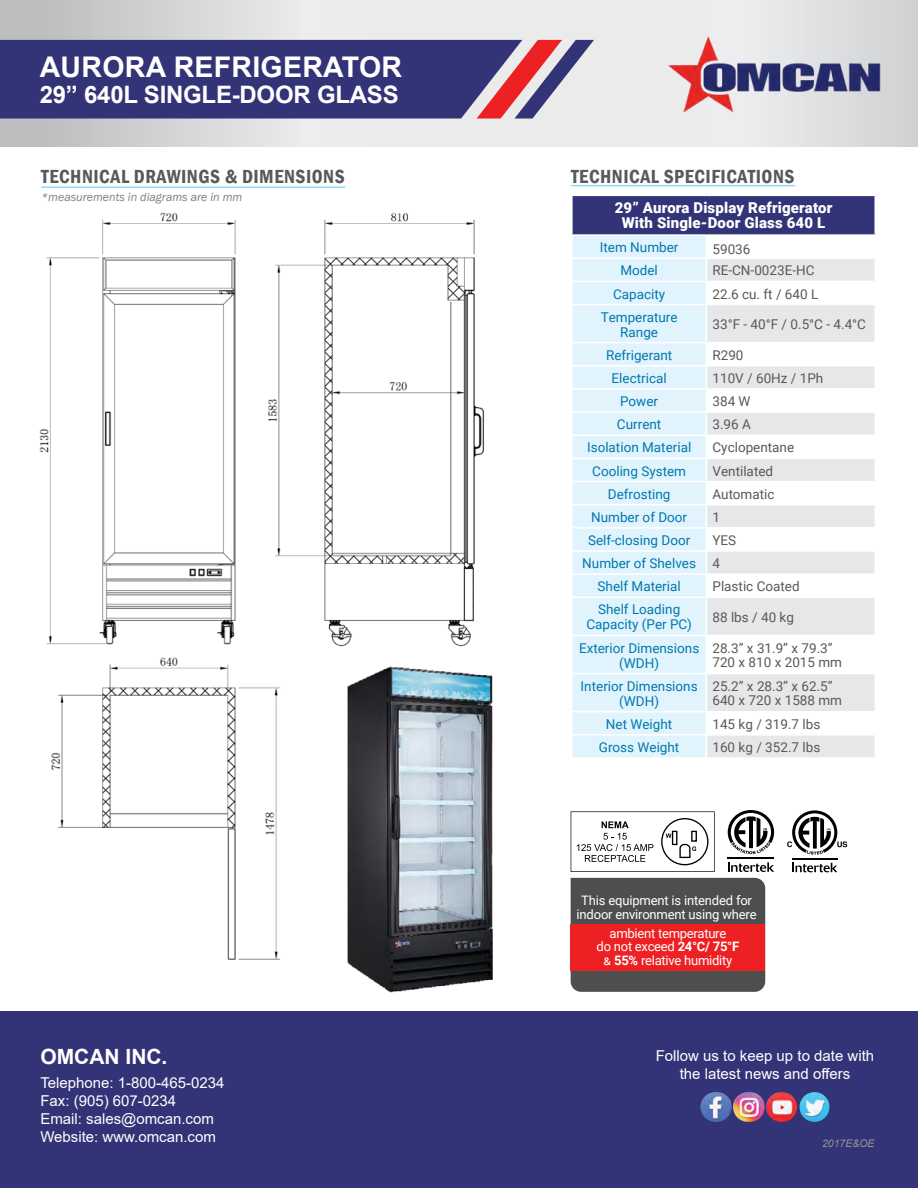
<style>
.page{position:relative;width:918px;height:1188px;background:#fff}
.page>*{position:absolute;margin:0;border:0;box-sizing:border-box;transform-origin:0 0}
.t1{font:700 28.5px "Arial";letter-spacing:.01em;color:#fff}
.t2{font:700 24px "Arial";letter-spacing:-.01em;color:#fff}
.t3{font:700 21px "Arial";color:#fff}
.t4{font:600 condensed 19.5px "Franklin Gothic";letter-spacing:.025em;color:#58595b}
.t5{font:15px/18px "Arial";color:#fff}
.t6{font:900 15px/15px "Roboto";letter-spacing:.01em;color:#fff;text-align:center}
.t7{font:13.5px/15px "Roboto";color:#0078ae;text-align:center}
.t8{font:13.5px/14.2px "Roboto";color:#58595b}
.t9{font:13.05px/13.5px "Roboto";letter-spacing:-.015em;color:#fff;text-align:center}
.t10{font:italic 12px "Franklin Gothic";color:#807e7e}
.t11{font:italic 10.5px "Arial";color:#949494}
.s1{color:#58595b}
.s2{font-weight:700}
</style>
<div class="page">
<div style="left:0;top:1012px;width:918px;height:176px;background:#337"></div>
<svg style="left:0;top:0;width:918px;height:147px;background:#dfdfe0"></svg>
<svg style="left:0;top:40px;width:594px;height:79px;background:#4c447f"></svg>
<img style="left:701px;top:1092px;width:31px;height:30px;border-radius:15px">
<img style="left:733px;top:1092px;width:32px;height:30px;border-radius:15px">
<img style="left:766px;top:1092px;width:31px;height:30px;border-radius:15px">
<img style="left:800px;top:1092px;width:29px;height:30px;border-radius:15px">
<img style="left:652px;top:17px;width:243px;height:114px">
<img style="left:39px;top:212px;width:445px;height:748px">
<div style="left:572px;top:195px;width:303px;height:40px;background:#337"></div>
<div style="left:573px;top:236px;width:133px;height:521px;background:#e1f4fd"></div>
<div style="left:707px;top:259px;width:167px;height:498px;background:#e6e7e8"></div>
<svg style="left:707px;top:282px;width:167px;height:452px;fill:#edeeef"></svg>
<hr style="left:571px;top:195px;width:135px;height:1px;background:#fff">
<hr style="left:571px;top:196px;width:2px;height:38px;background:#fff">
<hr style="left:706px;top:195px;width:170px;height:1px;background:#fff">
<hr style="left:874px;top:196px;width:2px;height:38px;background:#fff">
<hr style="left:571px;top:234px;width:135px;height:2px;background:#fff">
<hr style="left:706px;top:234px;width:170px;height:2px;background:#fff">
<hr style="left:571px;top:257px;width:135px;height:2px;background:#fff">
<hr style="left:571px;top:281px;width:135px;height:1px;background:#fff">
<hr style="left:706px;top:281px;width:170px;height:1px;background:#fff">
<hr style="left:571px;top:304px;width:135px;height:1px;background:#fff">
<hr style="left:706px;top:304px;width:170px;height:1px;background:#fff">
<hr style="left:571px;top:342px;width:135px;height:1px;background:#fff">
<hr style="left:706px;top:342px;width:170px;height:1px;background:#fff">
<hr style="left:571px;top:365px;width:135px;height:2px;background:#fff">
<hr style="left:706px;top:365px;width:170px;height:2px;background:#fff">
<hr style="left:571px;top:388px;width:135px;height:2px;background:#fff">
<hr style="left:706px;top:388px;width:170px;height:2px;background:#fff">
<hr style="left:571px;top:411px;width:135px;height:2px;background:#fff">
<hr style="left:706px;top:411px;width:170px;height:2px;background:#fff">
<hr style="left:571px;top:435px;width:135px;height:1px;background:#fff">
<hr style="left:706px;top:435px;width:170px;height:1px;background:#fff">
<hr style="left:571px;top:458px;width:135px;height:1px;background:#fff">
<hr style="left:706px;top:458px;width:170px;height:1px;background:#fff">
<hr style="left:571px;top:481px;width:135px;height:1px;background:#fff">
<hr style="left:706px;top:481px;width:170px;height:1px;background:#fff">
<hr style="left:571px;top:504px;width:135px;height:1px;background:#fff">
<hr style="left:706px;top:504px;width:170px;height:1px;background:#fff">
<hr style="left:571px;top:527px;width:135px;height:2px;background:#fff">
<hr style="left:706px;top:527px;width:170px;height:2px;background:#fff">
<hr style="left:571px;top:550px;width:135px;height:2px;background:#fff">
<hr style="left:706px;top:550px;width:170px;height:2px;background:#fff">
<hr style="left:571px;top:573px;width:135px;height:2px;background:#fff">
<hr style="left:706px;top:573px;width:170px;height:2px;background:#fff">
<hr style="left:571px;top:597px;width:135px;height:1px;background:#fff">
<hr style="left:706px;top:597px;width:170px;height:1px;background:#fff">
<hr style="left:571px;top:635px;width:135px;height:1px;background:#fff">
<hr style="left:706px;top:635px;width:170px;height:1px;background:#fff">
<hr style="left:571px;top:673px;width:135px;height:1px;background:#fff">
<hr style="left:706px;top:673px;width:170px;height:1px;background:#fff">
<hr style="left:571px;top:711px;width:135px;height:1px;background:#fff">
<hr style="left:706px;top:711px;width:170px;height:1px;background:#fff">
<hr style="left:571px;top:734px;width:135px;height:2px;background:#fff">
<hr style="left:706px;top:734px;width:170px;height:2px;background:#fff">
<hr style="left:571px;top:185px;width:224px;height:1px;background:#8ed8f8">
<img style="left:334px;top:654px;width:159px;height:339px">
<hr style="left:41px;top:186px;width:304px;height:2px;background:#8ed8f8">
<div style="left:728px;top:810px;width:46px;height:62px;background:linear-gradient(to right,#fefefe,#fefefe)"></div>
<svg style="left:728px;top:862px;width:46px;height:10px"></svg>
<hr style="left:728px;top:858px;width:46px;height:1px;background:#000">
<svg style="left:728px;top:810px;width:46px;height:44px"></svg>
<svg style="left:792px;top:863px;width:45px;height:9px"></svg>
<hr style="left:792px;top:858px;width:45px;height:1px;background:#000">
<svg style="left:787px;top:810px;width:60px;height:45px"></svg>
<svg style="left:571px;top:811px;width:144px;height:61px"></svg>
<div style="left:571px;top:878px;width:194px;height:114px;background:#4d4e4e"></div>
<div style="left:571px;top:924px;width:194px;height:47px;background:#ed2124"></div>
<h1 class="t1" style="left:40px;top:47px;width:364px">AURORA REFRIGERATOR</h1>
<h2 class="t2" style="left:40px;top:77px;width:360px">29” 640L SINGLE-DOOR GLASS</h2>
<h3 class="t4" style="left:41px;top:163px;width:305px">TECHNICAL DRAWINGS &amp; DIMENSIONS</h3>
<p class="t10" style="left:41px;top:189px;width:203px">*measurements in diagrams are in mm</p>
<h3 class="t4" style="left:571px;top:163px;width:225px">TECHNICAL SPECIFICATIONS</h3>
<p class="t6" style="left:615px;top:199px;width:219px">29” Aurora Display Refrigerator<br>With Single-Door Glass 640 L</p>
<p class="t7" style="left:600px;top:239px;width:80px">Item Number</p>
<p class="t8" style="left:712px;top:241px;width:39px">59036</p>
<p class="t7" style="left:620px;top:263px;width:39px">Model</p>
<p class="t8" style="left:712px;top:263px;width:104px">RE-CN-0023E-HC</p>
<p class="t7" style="left:613px;top:286px;width:54px">Capacity</p>
<p class="t8" style="left:712px;top:286px;width:107px">22.6 cu. ft / 640 L</p>
<p class="t7" style="left:601px;top:309px;width:78px">Temperature<br>Range</p>
<p class="t8" style="left:712px;top:317px;width:155px">33°F - 40°F / 0.5°C - 4.4°C</p>
<p class="t7" style="left:606px;top:347px;width:68px">Refrigerant</p>
<p class="t8" style="left:712px;top:347px;width:33px">R290</p>
<p class="t7" style="left:612px;top:370px;width:57px">Electrical</p>
<p class="t8" style="left:712px;top:371px;width:112px">110V / 60Hz / 1Ph</p>
<p class="t7" style="left:620px;top:393px;width:39px">Power</p>
<p class="t8" style="left:712px;top:394px;width:40px">384 W</p>
<p class="t7" style="left:617px;top:416px;width:46px">Current</p>
<p class="t8" style="left:712px;top:417px;width:40px">3.96 A</p>
<p class="t7" style="left:587px;top:440px;width:106px">Isolation Material</p>
<p class="t8" style="left:712px;top:440px;width:83px">Cyclopentane</p>
<p class="t7" style="left:592px;top:463px;width:95px">Cooling System</p>
<p class="t8" style="left:712px;top:463px;width:62px">Ventilated</p>
<p class="t7" style="left:608px;top:486px;width:64px">Defrosting</p>
<p class="t8" style="left:712px;top:486px;width:64px">Automatic</p>
<p class="t7" style="left:591px;top:509px;width:98px">Number of Door</p>
<p class="t8" style="left:712px;top:509px;width:9px">1</p>
<p class="t7" style="left:588px;top:532px;width:104px">Self-closing Door</p>
<p class="t8" style="left:712px;top:533px;width:25px">YES</p>
<p class="t7" style="left:582px;top:555px;width:139px">Number of Shelves <span class="s1">4</span></p>
<p class="t7" style="left:598px;top:579px;width:85px">Shelf Material</p>
<p class="t8" style="left:712px;top:579px;width:89px">Plastic Coated</p>
<p class="t7" style="left:586px;top:602px;width:107px">Shelf Loading<br>Capacity (Per PC)</p>
<p class="t8" style="left:712px;top:610px;width:83px">88 lbs / 40 kg</p>
<p class="t7" style="left:579px;top:640px;width:122px">Exterior Dimensions (WDH)</p>
<p class="t8" style="left:712px;top:641px;width:131px">28.3” x 31.9” x 79.3”<br>720 x 810 x 2015 mm</p>
<p class="t7" style="left:581px;top:678px;width:119px">Interior Dimensions (WDH)</p>
<p class="t8" style="left:712px;top:679px;width:131px">25.2” x 28.3” x 62.5”<br>640 x 720 x 1588 mm</p>
<p class="t7" style="left:606px;top:716px;width:68px">Net Weight</p>
<p class="t8" style="left:712px;top:717px;width:109px">145 kg / 319.7 lbs</p>
<p class="t7" style="left:599px;top:739px;width:82px">Gross Weight</p>
<p class="t8" style="left:712px;top:740px;width:109px">160 kg / 352.7 lbs</p>
<p class="t9" style="left:577px;top:893px;width:182px">This equipment is intended for indoor environment using where</p>
<p class="t9" style="left:597px;top:926px;width:144px">ambient temperature<br>do not exceed <span class="s2">24°C/ 75°F </span>&amp; <span class="s2">55%</span> relative humidity</p>
<h3 class="t3" style="left:40px;top:1029px;width:129px">OMCAN INC.</h3>
<p class="t5" style="left:40px;top:1074px;width:186px">Telephone: 1-800-465-0234<br>Fax: (905) 607-0234<br>Email: sales@omcan.com<br>Website: www.omcan.com</p>
<h3 class="t3" style="left:40px;top:1042px;width:129px">OMCAN INC.</h3>
<p class="t5" style="left:656px;top:1047px;width:220px;text-align:center">Follow us to keep up to date with the latest news and offers</p>
<p class="t11" style="left:822px;top:1137px;width:54px">2017E&amp;OE</p>
</div>
